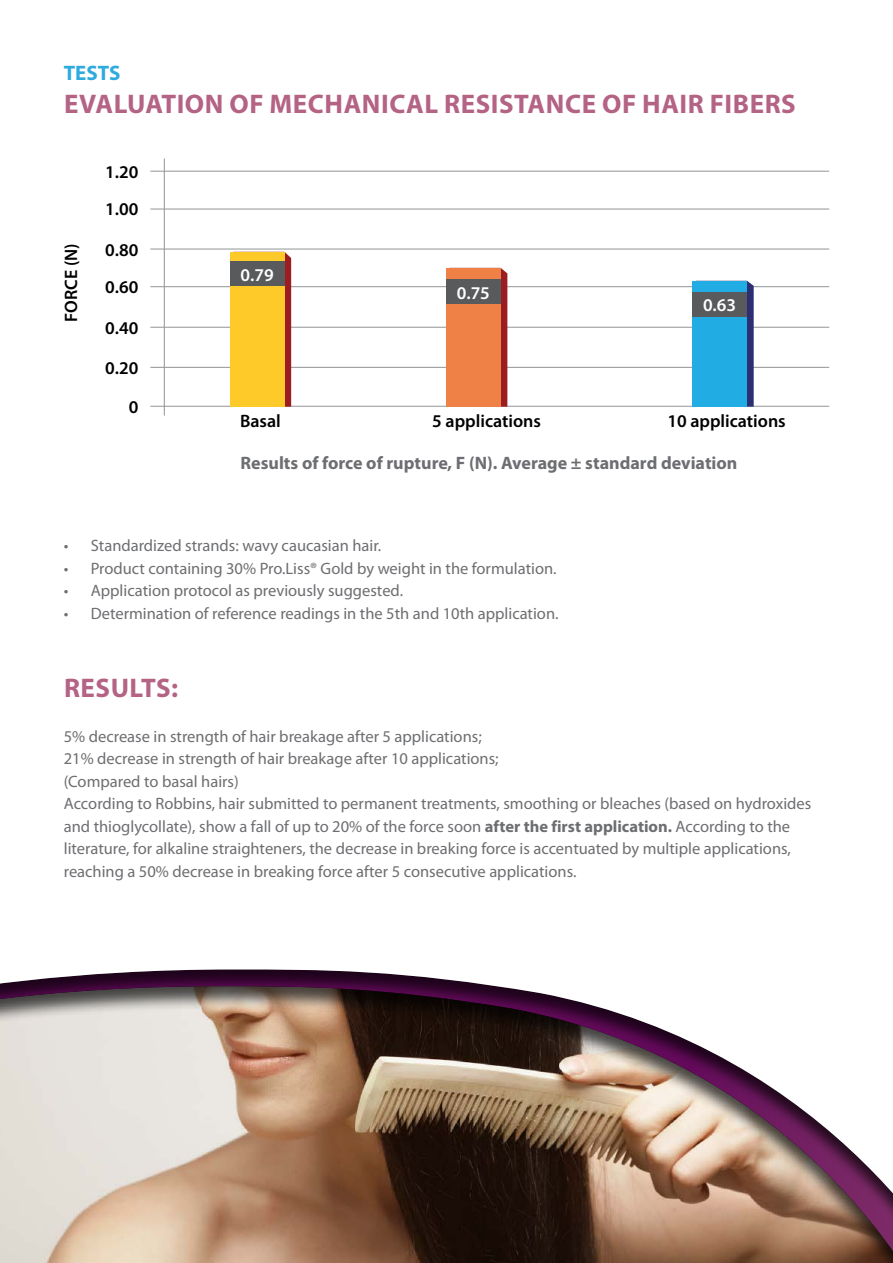
<style>
.page{position:relative;width:893px;height:1263px;background:#fff}
.page>*{position:absolute;margin:0;border:0;box-sizing:border-box;transform-origin:0 0}
.t1{font:700 27px "Myriad Pro";letter-spacing:.02em;color:#b46384}
.t2{font:700 21px "Myriad Pro";color:#2eabde}
.t3{font:600 18px "Myriad Pro";color:#000}
.t4{font:700 18px "Myriad Pro";color:#6d6e71}
.t5{font:600 18px "Myriad Pro";color:#fff}
.t6{font:16.5px/22.5px "Myriad Pro";color:#6d6e71}
.s1{font-weight:700}
</style>
<div class="page">
<hr style="left:150px;top:406px;width:679px;height:1px;background:#929496">
<hr style="left:150px;top:367px;width:679px;height:1px;background:#929496">
<hr style="left:150px;top:327px;width:679px;height:1px;background:#929496">
<hr style="left:150px;top:286px;width:679px;height:1px;background:#929496">
<hr style="left:150px;top:249px;width:679px;height:1px;background:#929496">
<hr style="left:150px;top:209px;width:679px;height:1px;background:#929496">
<hr style="left:150px;top:171px;width:679px;height:1px;background:#929496">
<hr style="left:164px;top:159px;width:1px;height:257px;background:#929496">
<svg style="left:284px;top:252px;width:7px;height:155px"></svg>
<div style="left:230px;top:252px;width:54px;height:155px;background:#fdca29"></div>
<svg style="left:501px;top:268px;width:6px;height:139px"></svg>
<svg style="left:747px;top:281px;width:7px;height:126px"></svg>
<div style="left:446px;top:268px;width:55px;height:139px;background:#ef8046"></div>
<div style="left:692px;top:281px;width:55px;height:126px;background:#21ade3"></div>
<div style="left:230px;top:262px;width:54px;height:24px;background:#585a5b"></div>
<div style="left:446px;top:280px;width:55px;height:24px;background:#585a5b"></div>
<div style="left:692px;top:292px;width:55px;height:25px;background:#585a5b"></div>
<div style="left:0;top:960px;width:893px;height:303px;background:#000;opacity:.7"></div>
<div style="left:0;top:977px;width:893px;height:286px;background:#000;opacity:.7"></div>
<p class="t2" style="left:64px;top:61px;width:58px">TESTS</p>
<h1 class="t1" style="left:64px;top:88px;width:733px">EVALUATION OF MECHANICAL RESISTANCE OF HAIR FIBERS</h1>
<p class="t3" style="left:105px;top:162px;width:35px">1.20</p>
<p class="t3" style="left:61px;top:322px;width:80px;rotate:-90deg">FORCE (N)</p>
<p class="t3" style="left:105px;top:199px;width:35px">1.00</p>
<p class="t3" style="left:105px;top:240px;width:35px">0.80</p>
<p class="t3" style="left:105px;top:277px;width:35px">0.60</p>
<p class="t3" style="left:105px;top:318px;width:35px">0.40</p>
<p class="t3" style="left:105px;top:358px;width:35px">0.20</p>
<p class="t3" style="left:129px;top:397px;width:11px">0</p>
<p class="t5" style="left:241px;top:265px;width:35px">0.79</p>
<p class="t5" style="left:457px;top:283px;width:35px">0.75</p>
<p class="t5" style="left:703px;top:295px;width:35px">0.63</p>
<p class="t3" style="left:240px;top:410px;width:42px">Basal</p>
<p class="t3" style="left:432px;top:410px;width:110px">5 applications</p>
<p class="t3" style="left:667px;top:410px;width:120px">10 applications</p>
<p class="t4" style="left:241px;top:452px;width:498px">Results of force of rupture, F (N). Average ± standard deviation</p>
<p class="t6" style="left:64px;top:535px;width:319px">• Standardized strands: wavy caucasian hair.</p>
<p class="t6" style="left:64px;top:557px;width:494px">• Product containing 30% Pro.Liss® Gold by weight in the formulation.</p>
<p class="t6" style="left:64px;top:580px;width:341px">• Application protocol as previously suggested.</p>
<p class="t6" style="left:64px;top:602px;width:496px">• Determination of reference readings in the 5th and 10th application.</p>
<h1 class="t1" style="left:64px;top:672px;width:116px">RESULTS:</h1>
<p class="t6" style="left:64px;top:725px;width:749px">5% decrease in strength of hair breakage after 5 applications;<br>21% decrease in strength of hair breakage after 10 applications;<br>(Compared to basal hairs)<br>According to Robbins, hair submitted to permanent treatments, smoothing or bleaches (based on hydroxides and thioglycollate), show a fall of up to 20% of the force soon <span class="s1">after the first application.</span> According to the literature, for alkaline straighteners, the decrease in breaking force is accentuated by multiple applications, reaching a 50% decrease in breaking force after 5 consecutive applications.</p>
</div>
